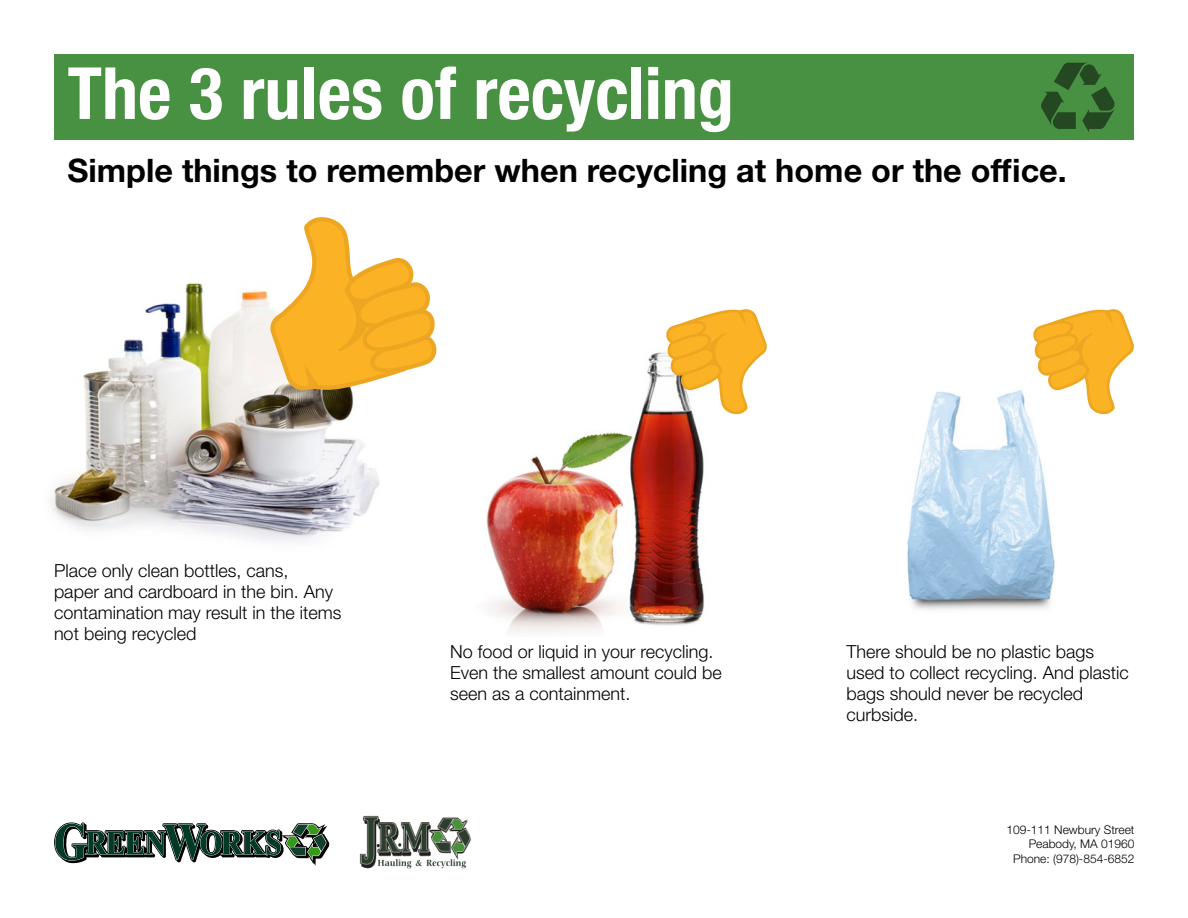
<style>
.page{position:relative;width:1188px;height:918px;background:#fff}
.page>*{position:absolute;margin:0;border:0;box-sizing:border-box;transform-origin:0 0}
.t1{font:700 condensed 72px "Helvetica Neue LT Std";color:#fff}
.t2{font:700 32.4px "Helvetica Neue LT Std";color:#000}
.t3{font:300 18px/21px "Helvetica Neue LT Std";color:#000}
.t4{font:300 12px/14.4px "Helvetica Neue LT Std";color:#000;text-align:right}
</style>
<div class="page">
<div style="left:54px;top:54px;width:1080px;height:85px;background:#499142"></div>
<svg style="left:54px;top:822px;width:275px;height:44px"></svg>
<img style="left:359px;top:815px;width:112px;height:54px">
<img style="left:50px;top:282px;width:330px;height:260px">
<img style="left:486px;top:456px;width:72px;height:177px">
<img style="left:558px;top:352px;width:146px;height:280px">
<img style="left:907px;top:390px;width:148px;height:220px">
<svg style="left:269px;top:217px;width:168px;height:174px"></svg>
<svg style="left:665px;top:309px;width:102px;height:107px"></svg>
<svg style="left:1032px;top:309px;width:102px;height:107px"></svg>
<svg style="left:1041px;top:63px;width:74px;height:69px"></svg>
<h1 class="t1" style="left:68px;top:50px;width:668px">The 3 rules of recycling</h1>
<h2 class="t2" style="left:68px;top:150px;width:1001px">Simple things to remember when recycling at home or the office.</h2>
<p class="t3" style="left:54px;top:559px;width:289px">Place only clean bottles, cans,<br>paper and cardboard in the bin. Any contamination may result in the items not being recycled</p>
<p class="t3" style="left:450px;top:641px;width:273px">No food or liquid in your recycling.<br>Even the smallest amount could be seen as a containment.</p>
<p class="t3" style="left:846px;top:641px;width:284px">There should be no plastic bags used to collect recycling. And plastic bags should never be recycled curbside.</p>
<p class="t4" style="left:1006px;top:822px;width:130px">109-111 Newbury Street<br>Peabody, MA 01960<br>Phone: (978)-854-6852</p>
</div>
